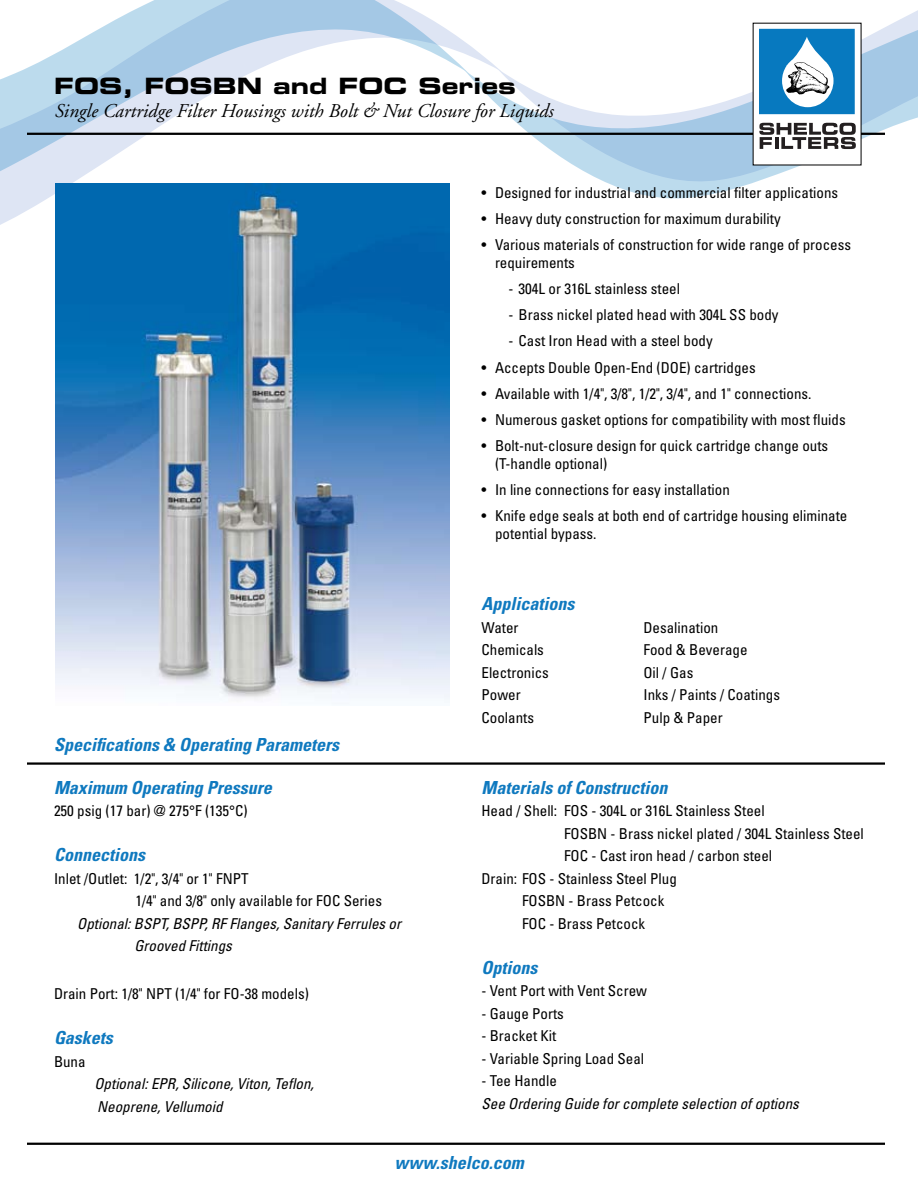
<style>
.page{position:relative;width:918px;height:1188px;background:#fff}
.page>*{position:absolute;margin:0;border:0;box-sizing:border-box;transform-origin:0 0}
.t1{font:22.5px "Eurostile Bold Extended Two";color:#000}
.t2{font:italic 19.5px "Adobe Garamond";color:#000}
.t3{font:italic 700 condensed 18px "Univers";color:#0f79bf}
.t4{font:condensed 15px/18px "Univers";color:#000}
.t5{font:italic condensed 15px/22.5px "Univers";color:#000}
</style>
<div class="page">
<svg style="left:0;top:0;width:464px;height:210px"></svg>
<svg style="left:464px;top:10px;width:454px;height:189px"></svg>
<hr style="left:27px;top:1143px;width:858px;height:2px;background:#000">
<hr style="left:27px;top:133px;width:858px;height:2px;background:#000">
<div style="left:753px;top:23px;width:108px;height:142px;background:#fff"></div>
<svg style="left:759px;top:123px;width:97px;height:26px"></svg>
<svg style="left:759px;top:29px;width:96px;height:85px"></svg>
<hr style="left:27px;top:762px;width:858px;height:3px;background:#000">
<img style="left:55px;top:184px;width:395px;height:516px">
<h1 class="t1" style="left:54px;top:70px;width:463px">FOS, FOSBN and FOC Series</h1>
<h2 class="t2" style="left:54px;top:101px;width:500px">Single Cartridge Filter Housings with Bolt &amp; Nut Closure for Liquids</h2>
<p class="t4" style="left:482px;top:183px;width:358px">• Designed for industrial and commercial filter applications</p>
<p class="t4" style="left:482px;top:210px;width:301px">• Heavy duty construction for maximum durability</p>
<p class="t4" style="left:495px;top:236px;width:358px;text-indent:-14px">• Various materials of construction for wide range of process requirements</p>
<p class="t4" style="left:508px;top:280px;width:173px">- 304L or 316L stainless steel</p>
<p class="t4" style="left:508px;top:306px;width:272px">- Brass nickel plated head with 304L SS body</p>
<p class="t4" style="left:508px;top:332px;width:206px">- Cast Iron Head with a steel body</p>
<p class="t4" style="left:482px;top:358px;width:276px">• Accepts Double Open-End (DOE) cartridges</p>
<p class="t4" style="left:482px;top:384px;width:332px">• Available with 1/4", 3/8", 1/2", 3/4", and 1" connections.</p>
<p class="t4" style="left:482px;top:410px;width:366px">• Numerous gasket options for compatibility with most fluids</p>
<p class="t4" style="left:495px;top:436px;width:335px;text-indent:-14px">• Bolt-nut-closure design for quick cartridge change outs (T-handle optional)</p>
<p class="t4" style="left:482px;top:480px;width:250px">• In line connections for easy installation</p>
<p class="t4" style="left:495px;top:507px;width:354px;text-indent:-14px">• Knife edge seals at both end of cartridge housing eliminate potential bypass.</p>
<p class="t3" style="left:54px;top:733px;width:286px">Specifications &amp; Operating Parameters</p>
<p class="t3" style="left:54px;top:776px;width:219px">Maximum Operating Pressure</p>
<p class="t4" style="left:54px;top:802px;width:195px">250 psig (17 bar) @ 275°F (135°C)</p>
<p class="t3" style="left:54px;top:844px;width:93px">Connections</p>
<p class="t4" style="left:135px;top:867px;width:248px;line-height:22.5px;text-indent:-81px">Inlet /Outlet: 1/2", 3/4" or 1" FNPT<br>1/4" and 3/8" only available for FOC Series</p>
<p class="t5" style="left:134px;top:912px;width:268px;text-indent:-57px">Optional: BSPT, BSPP, RF Flanges, Sanitary Ferrules or<br>Grooved Fittings</p>
<p class="t4" style="left:54px;top:985px;width:256px">Drain Port: 1/8" NPT (1/4" for FO-38 models)</p>
<p class="t3" style="left:54px;top:1027px;width:60px">Gaskets</p>
<p class="t4" style="left:54px;top:1052px;width:33px">Buna</p>
<p class="t5" style="left:94px;top:1072px;width:221px">Optional: EPR, Silicone, Viton, Teflon,<br>Neoprene, Vellumoid</p>
<p class="t3" style="left:482px;top:593px;width:95px">Applications</p>
<p class="t4" style="left:482px;top:618px;width:39px">Water</p>
<p class="t4" style="left:644px;top:618px;width:76px">Desalination</p>
<p class="t4" style="left:482px;top:641px;width:64px">Chemicals</p>
<p class="t4" style="left:644px;top:641px;width:106px">Food &amp; Beverage</p>
<p class="t4" style="left:482px;top:663px;width:69px">Electronics</p>
<p class="t4" style="left:644px;top:663px;width:51px">Oil / Gas</p>
<p class="t4" style="left:482px;top:686px;width:41px">Power</p>
<p class="t4" style="left:644px;top:686px;width:138px">Inks / Paints / Coatings</p>
<p class="t4" style="left:482px;top:708px;width:54px">Coolants</p>
<p class="t4" style="left:644px;top:708px;width:81px">Pulp &amp; Paper</p>
<p class="t3" style="left:482px;top:776px;width:187px">Materials of Construction</p>
<p class="t4" style="left:482px;top:802px;width:285px">Head / Shell: FOS - 304L or 316L Stainless Steel</p>
<p class="t4" style="left:564px;top:824px;width:301px">FOSBN - Brass nickel plated / 304L Stainless Steel</p>
<p class="t4" style="left:564px;top:847px;width:210px">FOC - Cast iron head / carbon steel</p>
<p class="t4" style="left:482px;top:869px;width:197px">Drain: FOS - Stainless Steel Plug</p>
<p class="t4" style="left:522px;top:892px;width:144px">FOSBN - Brass Petcock</p>
<p class="t4" style="left:522px;top:914px;width:125px">FOC - Brass Petcock</p>
<p class="t3" style="left:482px;top:956px;width:57px">Options</p>
<p class="t4" style="left:482px;top:982px;width:167px">- Vent Port with Vent Screw</p>
<p class="t4" style="left:482px;top:1004px;width:84px">- Gauge Ports</p>
<p class="t4" style="left:482px;top:1027px;width:76px">- Bracket Kit</p>
<p class="t4" style="left:482px;top:1049px;width:164px">- Variable Spring Load Seal</p>
<p class="t4" style="left:482px;top:1072px;width:77px">- Tee Handle</p>
<p class="t5" style="left:482px;top:1092px;width:319px">See Ordering Guide for complete selection of options</p>
<p class="t3" style="left:394px;top:1152px;width:131px">www.shelco.com</p>
</div>
